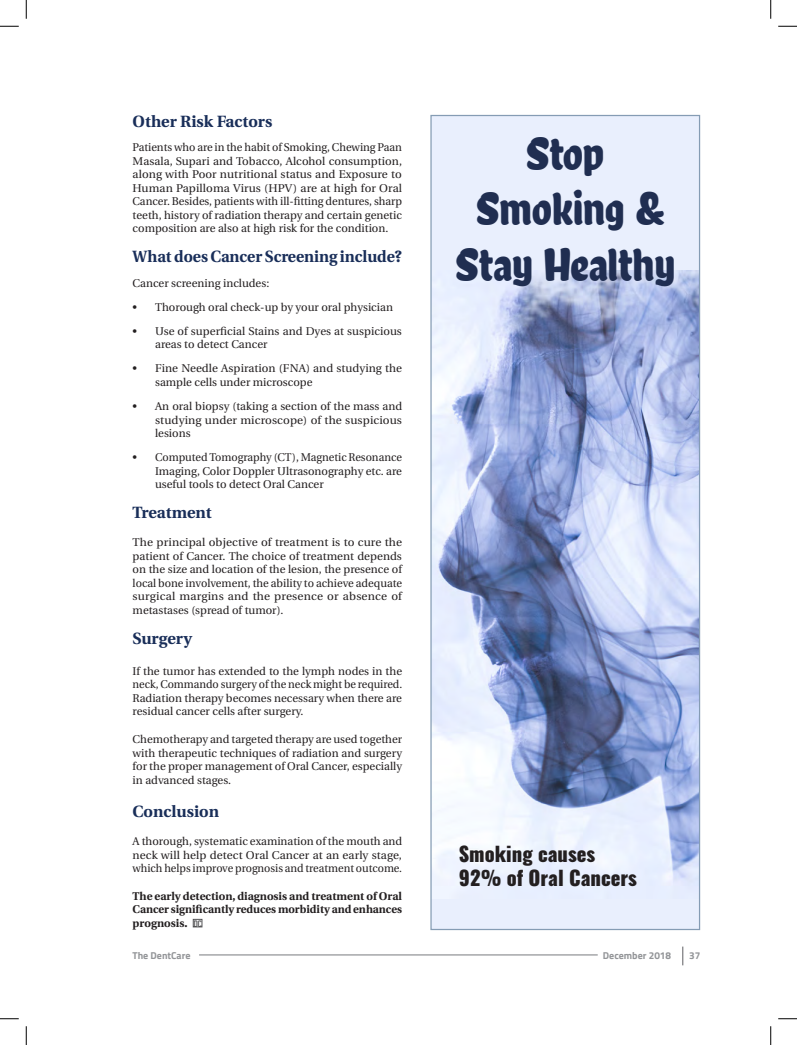
<style>
.page{position:relative;width:797px;height:1045px;background:#fff}
.page>*{position:absolute;margin:0;border:0;box-sizing:border-box;transform-origin:0 0}
.t1{font:46.25px/55.5px "Chela One";color:#202e51;text-align:center}
.t2{font:800 20px/24px "Oswald";color:#231f20}
.t3{font:700 16.25px "Heuristica";color:#192e59}
.t4{font:11.25px/13.5px "Heuristica";color:#231f20;text-align:justify}
.t5{font:11.25px/13.5px "Heuristica";color:#231f20;text-align:justify;scale:1.04 1}
.t6{font:700 11.25px/13.5px "Heuristica";color:#231f20;text-align:justify}
.t7{font:700 10px "Titillium Web";color:#939598}
.t8{font:7.5px "College Block 2.0";color:#535355}
</style>
<div class="page">
<hr style="left:199px;top:954px;width:398px;height:1px;background:#939598">
<svg style="left:682px;top:946px;width:1px;height:19px"></svg>
<div style="left:431px;top:115px;width:268px;height:814px;background:#e7edfd"></div>
<img style="left:432px;top:271px;width:266px;height:614px">
<div style="left:193px;top:919px;width:9px;height:8px;border:1px solid #535355"></div>
<svg style="left:0;top:25px;width:19px;height:2px"></svg>
<svg style="left:778px;top:25px;width:19px;height:2px"></svg>
<svg style="left:0;top:1018px;width:19px;height:1px"></svg>
<svg style="left:778px;top:1018px;width:19px;height:1px"></svg>
<svg style="left:25px;top:0;width:2px;height:19px"></svg>
<svg style="left:25px;top:1026px;width:2px;height:19px"></svg>
<svg style="left:770px;top:0;width:1px;height:19px"></svg>
<svg style="left:770px;top:1026px;width:1px;height:19px"></svg>
<h3 class="t3" style="left:133px;top:108px;width:141px">Other Risk Factors</h3>
<p class="t4" style="left:133px;top:141px;width:271px">Patients who are in the habit of Smoking, Chewing Paan Masala, Supari and Tobacco, Alcohol consumption, along with Poor nutritional status and Exposure to Human Papilloma Virus (HPV) are at high for Oral Cancer. Besides, patients with ill-fitting dentures, sharp teeth, history of radiation therapy and certain genetic composition are also at high risk for the condition.</p>
<h3 class="t3" style="left:133px;top:244px;width:271px">What does Cancer Screening include?</h3>
<p class="t4" style="left:133px;top:276px;width:138px">Cancer screening includes:</p>
<p class="t4" style="left:133px;top:300px;width:262px">• Thorough oral check-up by your oral physician</p>
<p class="t4" style="left:155px;top:324px;width:248px;text-indent:-22px">• Use of superficial Stains and Dyes at suspicious areas to detect Cancer</p>
<p class="t4" style="left:155px;top:362px;width:248px;text-indent:-22px">• Fine Needle Aspiration (FNA) and studying the sample cells under microscope</p>
<p class="t4" style="left:155px;top:399px;width:248px;text-indent:-22px">• An oral biopsy (taking a section of the mass and studying under microscope) of the suspicious lesions</p>
<p class="t4" style="left:155px;top:451px;width:248px;text-indent:-22px">• Computed Tomography (CT), Magnetic Resonance Imaging, Color Doppler Ultrasonography etc. are useful tools to detect Oral Cancer</p>
<h3 class="t3" style="left:133px;top:500px;width:81px">Treatment</h3>
<p class="t5" style="left:133px;top:535px;width:261px">The principal objective of treatment is to cure the patient of Cancer. The choice of treatment depends on the size and location of the lesion, the presence of local bone involvement, the ability to achieve adequate surgical margins and the presence or absence of metastases (spread of tumor).</p>
<h3 class="t3" style="left:133px;top:625px;width:61px">Surgery</h3>
<p class="t4" style="left:133px;top:664px;width:271px">If the tumor has extended to the lymph nodes in the neck, Commando surgery of the neck might be required.<br>Radiation therapy becomes necessary when there are residual cancer cells after surgery.</p>
<p class="t4" style="left:133px;top:732px;width:271px">Chemotherapy and targeted therapy are used together with therapeutic techniques of radiation and surgery for the proper management of Oral Cancer, especially in advanced stages.</p>
<h3 class="t3" style="left:133px;top:798px;width:88px">Conclusion</h3>
<p class="t4" style="left:133px;top:834px;width:271px">A thorough, systematic examination of the mouth and neck will help detect Oral Cancer at an early stage, which helps improve prognosis and treatment outcome.</p>
<p class="t6" style="left:133px;top:888px;width:271px">The early detection, diagnosis and treatment of Oral Cancer significantly reduces morbidity and enhances prognosis.</p>
<p class="t8" style="left:194px;top:918px;width:10px">DC</p>
<h1 class="t1" style="left:455px;top:125px;width:222px">Stop<br>Smoking &amp;<br>Stay Healthy</h1>
<h2 class="t2" style="left:459px;top:842px;width:180px">Smoking causes<br>92% of Oral Cancers</h2>
<p class="t7" style="left:132px;top:948px;width:60px">The DentCare</p>
<p class="t7" style="left:603px;top:948px;width:70px">December 2018</p>
<p class="t7" style="left:689px;top:948px;width:13px">37</p>
</div>
